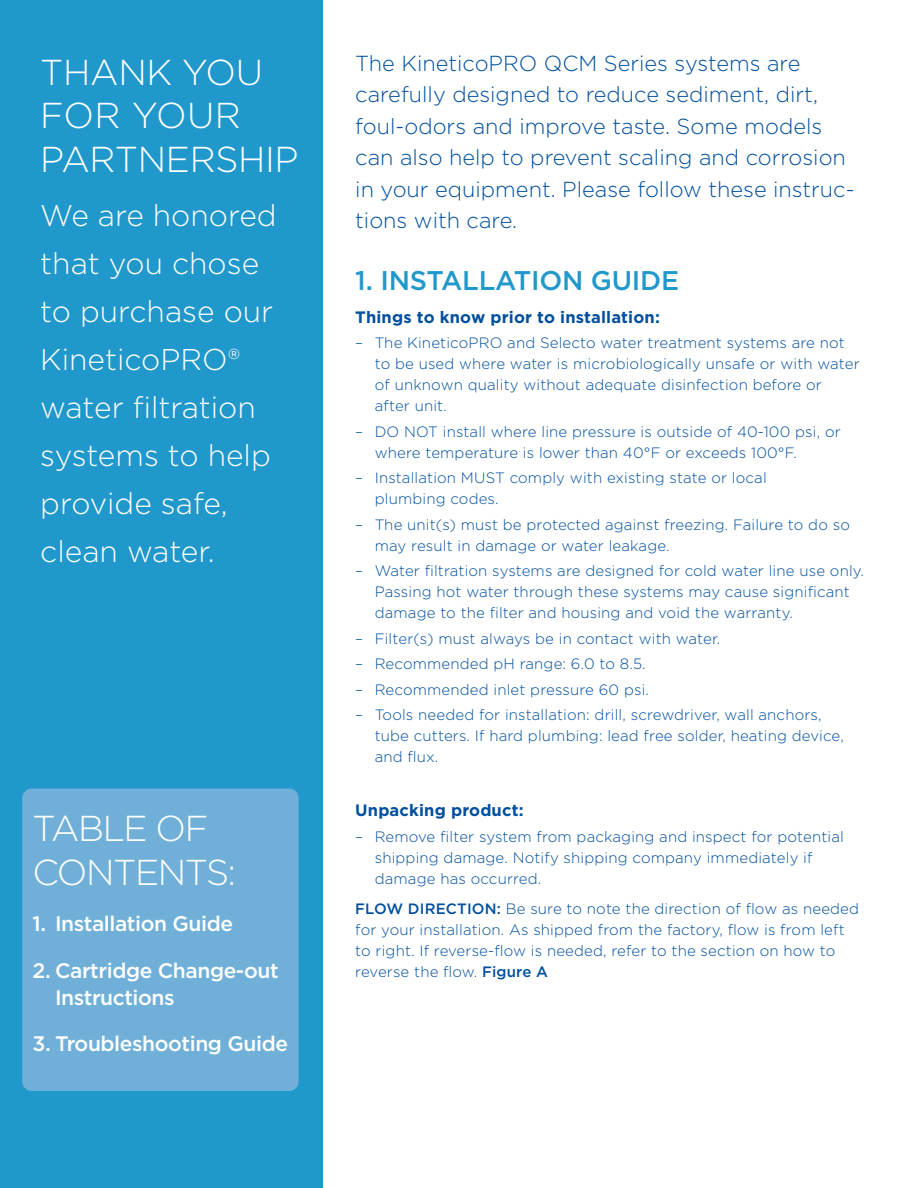
<style>
.page{position:relative;width:918px;height:1188px;background:#fff}
.page>*{position:absolute;margin:0;border:0;box-sizing:border-box;transform-origin:0 0}
.t1{font:300 36px/43.5px "Gotham";letter-spacing:-.01em;color:#fff}
.t2{font:300 36px/43.5px "Gotham";letter-spacing:-.04em;color:#fff}
.t3{font:300 30px/48px "Gotham";color:#fff}
.t4{font:500 27px "Gotham";letter-spacing:-.01em;color:#2198cc}
.t5{font:300 21.75px/31.5px "Gotham";color:#014f9e}
.t6{font:500 21px/27px "Gotham";letter-spacing:-.02em;color:#fff}
.t7{font:700 16.5px "Gotham";letter-spacing:.01em;color:#014f9e}
.t8{font:300 15px/21px "Gotham";letter-spacing:.01em;color:#014f9e}
.s1{font-weight:500}
</style>
<div class="page">
<div style="left:0;top:0;width:322px;height:1188px;background:#2198cc"></div>
<div style="left:22px;top:789px;width:277px;height:302px;background:#70b0d8;border-radius:9px"></div>
<p class="t1" style="left:40px;top:49px;width:260px">THANK YOU<br>FOR YOUR<br>PARTNERSHIP</p>
<p class="t3" style="left:40px;top:190px;width:238px">We are honored that you chose to purchase our<br>KineticoPRO® water filtration systems to help provide safe, clean water.</p>
<p class="t2" style="left:33px;top:806px;width:205px">TABLE OF<br>CONTENTS:</p>
<p class="t6" style="left:33px;top:910px;width:202px">1. Installation Guide</p>
<p class="t6" style="left:55px;top:956px;width:225px;text-indent:-22px">2. Cartridge Change-out<br>Instructions</p>
<p class="t6" style="left:33px;top:1030px;width:257px">3. Troubleshooting Guide</p>
<p class="t5" style="left:355px;top:47px;width:501px">The KineticoPRO QCM Series systems are carefully designed to reduce sediment, dirt, foul-odors and improve taste. Some models can also help to prevent scaling and corrosion in your equipment. Please follow these instruc&shy;tions with care.</p>
<p class="t4" style="left:355px;top:263px;width:325px">1. INSTALLATION GUIDE</p>
<p class="t7" style="left:355px;top:306px;width:306px">Things to know prior to installation:</p>
<p class="t8" style="left:375px;top:332px;width:487px;text-indent:-20px">– The KineticoPRO and Selecto water treatment systems are not to be used where water is microbiologically unsafe or with water of unknown quality without adequate disinfection before or after unit.</p>
<p class="t8" style="left:375px;top:421px;width:468px;text-indent:-20px">– DO NOT install where line pressure is outside of 40-100 psi, or where temperature is lower than 40°F or exceeds 100°F.</p>
<p class="t8" style="left:375px;top:467px;width:394px;text-indent:-20px">– Installation MUST comply with existing state or local plumbing codes.</p>
<p class="t8" style="left:375px;top:514px;width:477px;text-indent:-20px">– The unit(s) must be protected against freezing. Failure to do so may result in damage or water leakage.</p>
<p class="t8" style="left:375px;top:560px;width:491px;text-indent:-20px">– Water filtration systems are designed for cold water line use only.<br>Passing hot water through these systems may cause significant damage to the filter and housing and void the warranty.</p>
<p class="t8" style="left:355px;top:628px;width:367px">– Filter(s) must always be in contact with water.</p>
<p class="t8" style="left:355px;top:653px;width:292px">– Recommended pH range: 6.0 to 8.5.</p>
<p class="t8" style="left:355px;top:679px;width:295px">– Recommended inlet pressure 60 psi.</p>
<p class="t8" style="left:375px;top:704px;width:471px;text-indent:-20px">– Tools needed for installation: drill, screwdriver, wall anchors, tube cutters. If hard plumbing: lead free solder, heating device, and flux.</p>
<p class="t7" style="left:355px;top:800px;width:170px">Unpacking product:</p>
<p class="t8" style="left:375px;top:826px;width:471px;text-indent:-20px">– Remove filter system from packaging and inspect for potential shipping damage. Notify shipping company immediately if damage has occurred.</p>
<p class="t8" style="left:355px;top:898px;width:505px"><span class="s1">FLOW DIRECTION:</span> Be sure to note the direction of flow as needed for your installation. As shipped from the factory, flow is from left to right. If reverse-flow is needed, refer to the section on how to reverse the flow. <span class="s1">Figure A</span></p>
</div>
